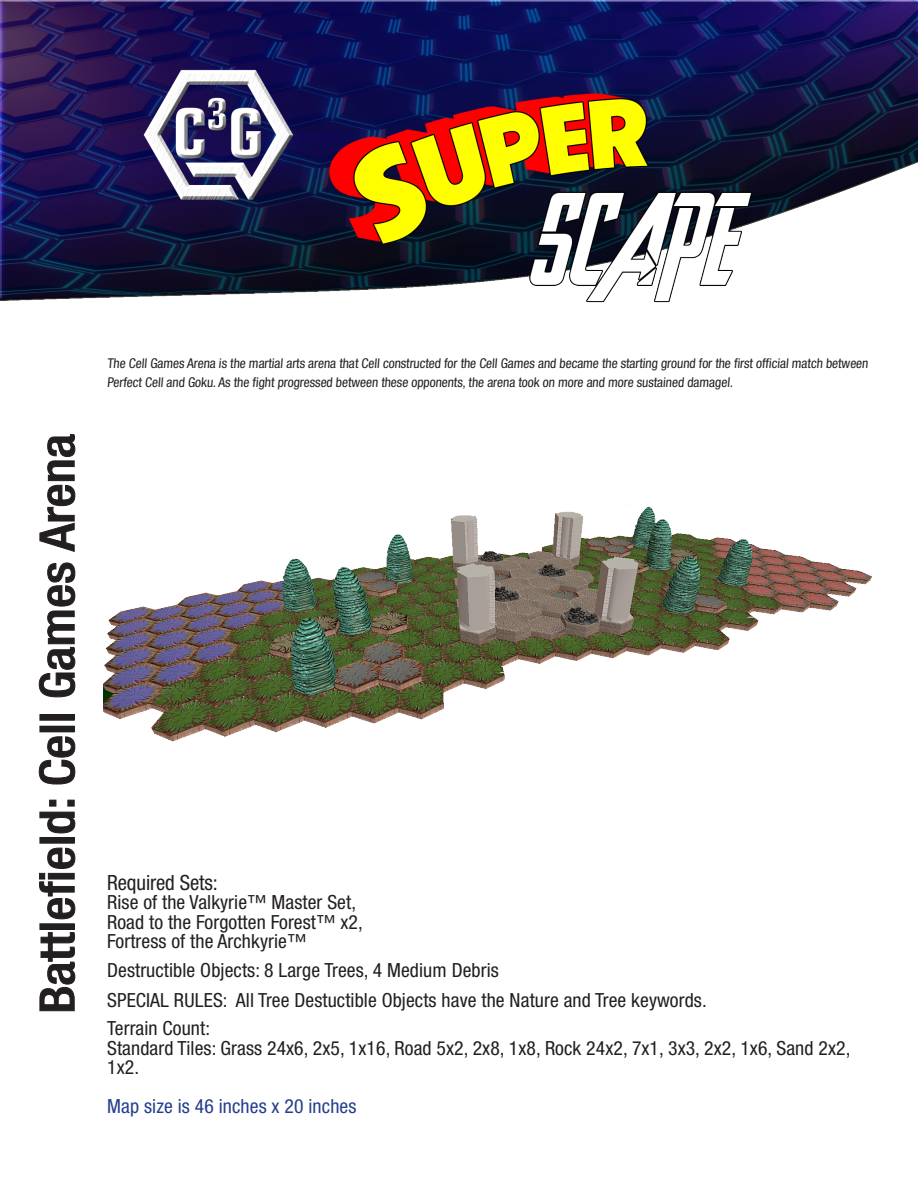
<style>
.page{position:relative;width:918px;height:1188px;background:#fff}
.page>*{position:absolute;margin:0;border:0;box-sizing:border-box;transform-origin:0 0}
.t1{font:500 condensed 48px "Helvetica Neue LT Pro";color:#231f20;scale:1.09 1}
.t2{font:condensed 21px "Helvetica Neue LT Pro";letter-spacing:-.005em;color:#231f20}
.t3{font:condensed 19.5px/19.5px "Helvetica Neue LT Pro";letter-spacing:.005em;color:#231f20}
.t4{font:condensed 19.5px "Helvetica Neue LT Pro";letter-spacing:.005em;color:#253f8e}
.t5{font:condensed 13.5px/18.9px "Helvetica Neue LT Pro";color:#231f20}
</style>
<div class="page">
<img style="left:0;top:0;width:918px;height:303px">
<svg style="left:39px;top:932px;width:37px;height:79px"></svg>
<svg style="left:39px;top:847px;width:37px;height:73px"></svg>
<svg style="left:39px;top:799px;width:37px;height:35px"></svg>
<svg style="left:39px;top:736px;width:37px;height:49px"></svg>
<svg style="left:39px;top:562px;width:37px;height:136px"></svg>
<svg style="left:39px;top:434px;width:37px;height:118px"></svg>
<img style="left:103px;top:504px;width:769px;height:238px">
<p class="t1" style="left:29px;top:1014px;width:533px;rotate:-90deg">Battlefield: Cell Games Arena</p>
<p class="t5" style="left:107px;top:353px;width:764px">The Cell Games Arena is the martial arts arena that Cell constructed for the Cell Games and became the starting ground for the first official match between<br>Perfect Cell and Goku.As the fight progressed between these opponents, the arena took on more and more sustained damagel.</p>
<p class="t2" style="left:107px;top:870px;width:112px">Required Sets:</p>
<p class="t3" style="left:107px;top:892px;width:250px">Rise of the Valkyrie™ Master Set,</p>
<p class="t3" style="left:107px;top:912px;width:257px">Road to the Forgotten Forest™ x2,</p>
<p class="t3" style="left:107px;top:931px;width:201px">Fortress of the Archkyrie™</p>
<p class="t3" style="left:107px;top:960px;width:393px">Destructible Objects: 8 Large Trees, 4 Medium Debris</p>
<p class="t3" style="left:107px;top:990px;width:601px">SPECIAL RULES: All Tree Destuctible Objects have the Nature and Tree keywords.</p>
<p class="t3" style="left:107px;top:1018px;width:104px">Terrain Count:</p>
<p class="t3" style="left:107px;top:1038px;width:745px">Standard Tiles: Grass 24x6, 2x5, 1x16, Road 5x2, 2x8, 1x8, Rock 24x2, 7x1, 3x3, 2x2, 1x6, Sand 2x2,<br>1x2.</p>
<p class="t4" style="left:107px;top:1095px;width:251px">Map size is 46 inches x 20 inches</p>
</div>
